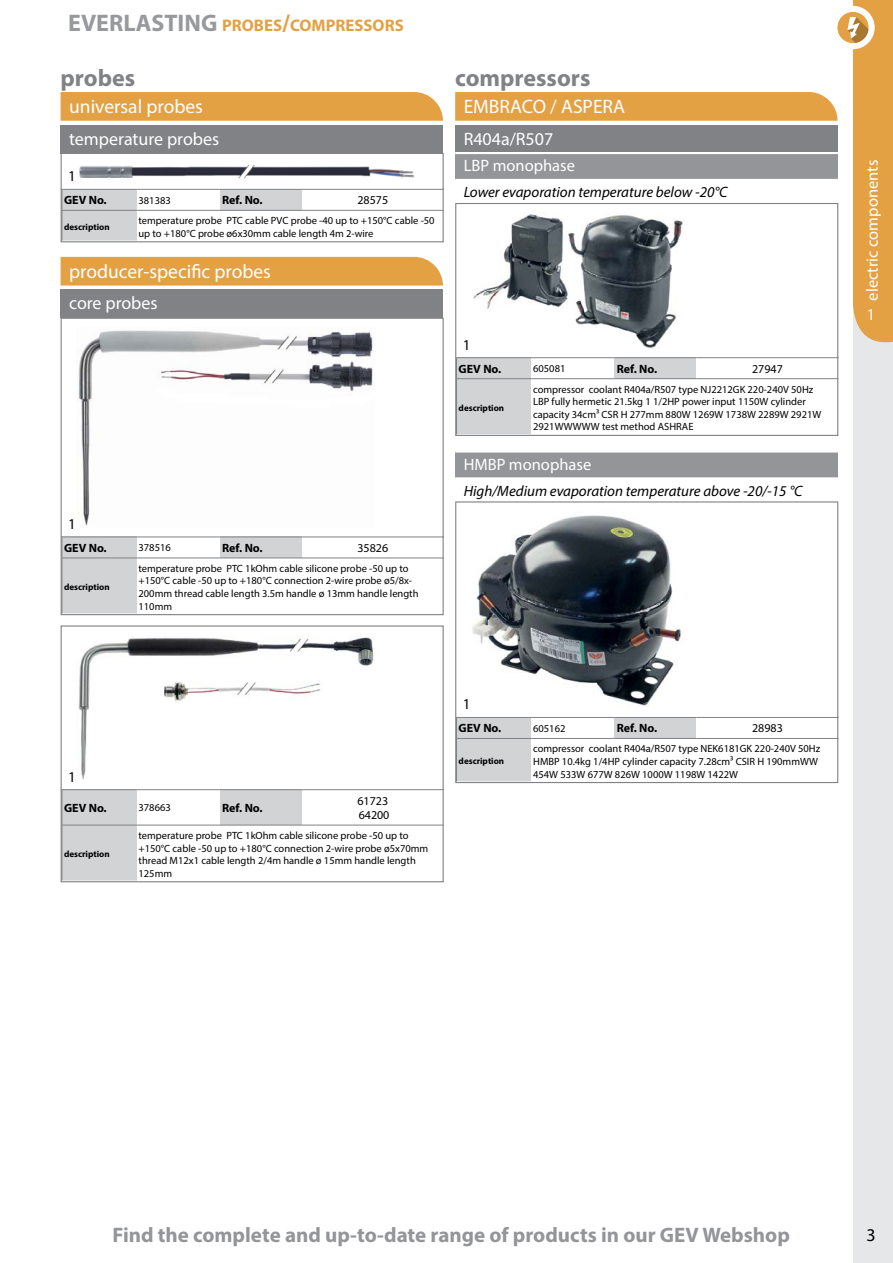
<style>
.page{position:relative;width:893px;height:1263px;background:#fff}
.page>*{position:absolute;margin:0;border:0;box-sizing:border-box;transform-origin:0 0}
.t1{font:700 24px "Myriad Pro";color:#808285}
.t2{font:700 21px "Myriad Pro";color:#939598}
.t3{font:19.5px "Myriad Pro";color:#fff}
.t4{font:18px "Myriad Pro";color:#fff}
.t5{font:18px "Myriad Pro";color:#000}
.t6{font:700 16.8px "Myriad Pro";color:#e4a143}
.t7{font:16.5px "Myriad Pro";color:#fff}
.t8{font:italic 15px "Myriad Pro";color:#000}
.t9{font:15px "Myriad Pro";color:#000}
.t10{font:700 12px "Myriad Pro";color:#000}
.t11{font:12px/14.4px "Myriad Pro";color:#000}
.t12{font:10.5px/12.6px "Myriad Pro";color:#000}
.t13{font:700 9px "Myriad Pro";color:#000}
.s1{font-size:24px;color:#97999c}
.s2{font-size:24px}
</style>
<div class="page">
<div style="left:853px;top:0;width:40px;height:1263px;background:#e6e7e8"></div>
<div style="left:837px;top:12px;width:32px;height:31px;background:#e4a143;border-radius:50%"></div>
<svg style="left:847px;top:0;width:46px;height:342px;background:#e7af61"></svg>
<div style="left:61px;top:125px;width:382px;height:28px;background:#808285"></div>
<div style="left:61px;top:92px;width:382px;height:29px;background:#e4a143"></div>
<img style="left:79px;top:165px;width:335px;height:14px">
<div style="left:61px;top:153px;width:383px;height:37px;border:1px solid #808285"></div>
<div style="left:62px;top:189px;width:74px;height:21px;background:#d1d3d4"></div>
<div style="left:220px;top:189px;width:82px;height:21px;background:#d1d3d4"></div>
<div style="left:62px;top:210px;width:74px;height:31px;background:#d1d3d4"></div>
<hr style="left:62px;top:210px;width:74px;height:1px;background:#808285">
<hr style="left:136px;top:210px;width:84px;height:1px;background:#808285">
<hr style="left:220px;top:210px;width:82px;height:1px;background:#808285">
<hr style="left:302px;top:210px;width:142px;height:1px;background:#808285">
<div style="left:61px;top:188px;width:383px;height:54px;border:1px solid #808285"></div>
<div style="left:61px;top:290px;width:382px;height:28px;background:#808285"></div>
<div style="left:61px;top:257px;width:382px;height:29px;background:#e4a143"></div>
<img style="left:78px;top:330px;width:295px;height:196px">
<div style="left:61px;top:318px;width:383px;height:219px;border:1px solid #808285"></div>
<div style="left:62px;top:537px;width:74px;height:21px;background:#d1d3d4"></div>
<div style="left:220px;top:537px;width:82px;height:21px;background:#d1d3d4"></div>
<div style="left:62px;top:558px;width:74px;height:56px;background:#d1d3d4"></div>
<hr style="left:62px;top:558px;width:74px;height:1px;background:#808285">
<hr style="left:136px;top:558px;width:84px;height:1px;background:#808285">
<hr style="left:220px;top:558px;width:82px;height:1px;background:#808285">
<hr style="left:302px;top:558px;width:142px;height:1px;background:#808285">
<div style="left:61px;top:536px;width:383px;height:79px;border:1px solid #808285"></div>
<img style="left:78px;top:635px;width:296px;height:145px">
<div style="left:61px;top:625px;width:383px;height:165px;border:1px solid #808285"></div>
<div style="left:62px;top:790px;width:74px;height:35px;background:#d1d3d4"></div>
<div style="left:220px;top:790px;width:82px;height:35px;background:#d1d3d4"></div>
<div style="left:62px;top:825px;width:74px;height:56px;background:#d1d3d4"></div>
<hr style="left:62px;top:825px;width:74px;height:1px;background:#808285">
<hr style="left:136px;top:825px;width:84px;height:1px;background:#808285">
<hr style="left:220px;top:825px;width:82px;height:1px;background:#808285">
<hr style="left:302px;top:825px;width:142px;height:1px;background:#808285">
<div style="left:61px;top:788px;width:383px;height:94px;border:1px solid #808285"></div>
<div style="left:455px;top:125px;width:383px;height:28px;background:#808285"></div>
<div style="left:455px;top:153px;width:383px;height:27px;background:#939598"></div>
<hr style="left:455px;top:152px;width:383px;height:2px;background:#fff">
<hr style="left:455px;top:179px;width:383px;height:2px;background:#fff">
<div style="left:455px;top:92px;width:382px;height:29px;background:#e4a143"></div>
<img style="left:473px;top:214px;width:210px;height:134px">
<div style="left:455px;top:203px;width:383px;height:155px;border:1px solid #808285"></div>
<div style="left:456px;top:358px;width:75px;height:21px;background:#d1d3d4"></div>
<div style="left:614px;top:358px;width:82px;height:21px;background:#d1d3d4"></div>
<div style="left:456px;top:379px;width:75px;height:56px;background:#d1d3d4"></div>
<hr style="left:456px;top:378px;width:75px;height:1px;background:#808285">
<hr style="left:531px;top:378px;width:83px;height:1px;background:#808285">
<hr style="left:614px;top:378px;width:82px;height:1px;background:#808285">
<hr style="left:696px;top:378px;width:142px;height:1px;background:#808285">
<div style="left:455px;top:356px;width:383px;height:80px;border:1px solid #808285"></div>
<div style="left:455px;top:451px;width:383px;height:27px;background:#939598"></div>
<hr style="left:455px;top:450px;width:383px;height:3px;background:#fff">
<hr style="left:455px;top:477px;width:383px;height:2px;background:#fff">
<img style="left:472px;top:515px;width:209px;height:191px">
<div style="left:456px;top:717px;width:75px;height:21px;background:#d1d3d4"></div>
<div style="left:614px;top:717px;width:82px;height:21px;background:#d1d3d4"></div>
<div style="left:456px;top:738px;width:75px;height:44px;background:#d1d3d4"></div>
<hr style="left:456px;top:738px;width:75px;height:1px;background:#808285">
<hr style="left:531px;top:738px;width:83px;height:1px;background:#808285">
<hr style="left:614px;top:738px;width:82px;height:1px;background:#808285">
<hr style="left:696px;top:738px;width:142px;height:1px;background:#808285">
<div style="left:455px;top:716px;width:383px;height:67px;border:1px solid #808285"></div>
<h3 class="t6" style="left:68px;top:14px;width:278px"><span class="s1">EVERLASTING</span> PROBES<span class="s2">/</span>COMPRESS</h3>
<h3 class="t6" style="left:373px;top:14px;width:22px">ORS</h3>
<h1 class="t1" style="left:61px;top:62px;width:76px">probes</h1>
<h3 class="t3" style="left:69px;top:94px;width:135px">universal probes</h3>
<h3 class="t4" style="left:69px;top:127px;width:152px">temperature probes</h3>
<h3 class="t9" style="left:68px;top:167px;width:9px">1</h3>
<p class="t10" style="left:64px;top:192px;width:44px">GEV No.</p>
<p class="t12" style="left:139px;top:194px;width:34px">381383</p>
<p class="t10" style="left:222px;top:192px;width:42px">Ref. No.</p>
<p class="t11" style="left:357px;top:193px;width:32px">28575</p>
<p class="t13" style="left:64px;top:221px;width:47px">description</p>
<p class="t12" style="left:139px;top:214px;width:298px">temperature probe PTC cable PVC probe -40 up to +150°C cable -50 up to +180°C probe ø6x30mm cable length 4m 2-wire</p>
<h3 class="t3" style="left:69px;top:259px;width:203px">producer-specific probes</h3>
<h3 class="t4" style="left:69px;top:292px;width:90px">core probes</h3>
<h3 class="t9" style="left:68px;top:515px;width:9px">1</h3>
<p class="t10" style="left:64px;top:540px;width:44px">GEV No.</p>
<p class="t12" style="left:139px;top:541px;width:34px">378516</p>
<p class="t10" style="left:222px;top:540px;width:42px">Ref. No.</p>
<p class="t11" style="left:357px;top:540px;width:32px">35826</p>
<p class="t13" style="left:64px;top:581px;width:47px">description</p>
<p class="t12" style="left:139px;top:562px;width:282px">temperature probe PTC 1kOhm cable silicone probe -50 up to +150°C cable -50 up to +180°C connection 2-wire probe ø5/8x-200mm thread cable length 3.5m handle ø 13mm handle length 110mm</p>
<h1 class="t1" style="left:455px;top:62px;width:137px">compressors</h1>
<h3 class="t3" style="left:464px;top:94px;width:163px">EMBRACO / ASPERA</h3>
<h3 class="t4" style="left:464px;top:127px;width:91px">R404a/R507</h3>
<h3 class="t7" style="left:464px;top:156px;width:113px">LBP monophase</h3>
<h3 class="t8" style="left:464px;top:183px;width:265px">Lower evaporation temperature below -20°C</h3>
<h3 class="t9" style="left:463px;top:335px;width:9px">1</h3>
<p class="t10" style="left:459px;top:361px;width:44px">GEV No.</p>
<p class="t12" style="left:533px;top:362px;width:34px">605081</p>
<p class="t10" style="left:617px;top:361px;width:42px">Ref. No.</p>
<p class="t11" style="left:752px;top:361px;width:32px">27947</p>
<p class="t13" style="left:459px;top:402px;width:47px">description</p>
<p class="t12" style="left:533px;top:383px;width:290px">compressor coolant R404a/R507 type NJ2212GK 220-240V 50Hz LBP fully hermetic 21.5kg 1 1/2HP power input 1150W cylinder capacity 34cm³ CSR H 277mm 880W 1269W 1738W 2289W 2921W 2921WWWWW test method ASHRAE</p>
<h3 class="t7" style="left:464px;top:454px;width:129px">HMBP monophase</h3>
<h3 class="t8" style="left:464px;top:481px;width:340px">High/Medium evaporation temperature above -20/-15 °C</h3>
<h3 class="t9" style="left:68px;top:767px;width:9px">1</h3>
<p class="t10" style="left:64px;top:800px;width:44px">GEV No.</p>
<p class="t12" style="left:139px;top:801px;width:34px">378663</p>
<p class="t10" style="left:222px;top:800px;width:42px">Ref. No.</p>
<p class="t11" style="left:357px;top:793px;width:34px">61723<br>64200</p>
<p class="t13" style="left:64px;top:848px;width:47px">description</p>
<p class="t12" style="left:139px;top:829px;width:291px">temperature probe PTC 1kOhm cable silicone probe -50 up to +150°C cable -50 up to +180°C connection 2-wire probe ø5x70mm thread M12x1 cable length 2/4m handle ø 15mm handle length 125mm</p>
<h3 class="t9" style="left:463px;top:695px;width:9px">1</h3>
<p class="t10" style="left:459px;top:720px;width:44px">GEV No.</p>
<p class="t12" style="left:533px;top:722px;width:34px">605162</p>
<p class="t10" style="left:617px;top:720px;width:42px">Ref. No.</p>
<p class="t11" style="left:752px;top:721px;width:32px">28983</p>
<p class="t13" style="left:459px;top:755px;width:47px">description</p>
<p class="t12" style="left:533px;top:742px;width:289px">compressor coolant R404a/R507 type NEK6181GK 220-240V 50Hz<br>HMBP 10.4kg 1/4HP cylinder capacity 7.28cm³ CSIR H 190mmWW<br>454W 533W 677W 826W 1000W 1198W 1422W</p>
<h3 class="t7" style="left:862px;top:301px;width:142px;rotate:-90deg">electric components</h3>
<h3 class="t7" style="left:867px;top:305px;width:10px">1</h3>
<h2 class="t2" style="left:112px;top:1221px;width:679px">Find the complete and up-to-date range of products in our GEV Webshop</h2>
<h3 class="t5" style="left:866px;top:1224px;width:11px">3</h3>
</div>
